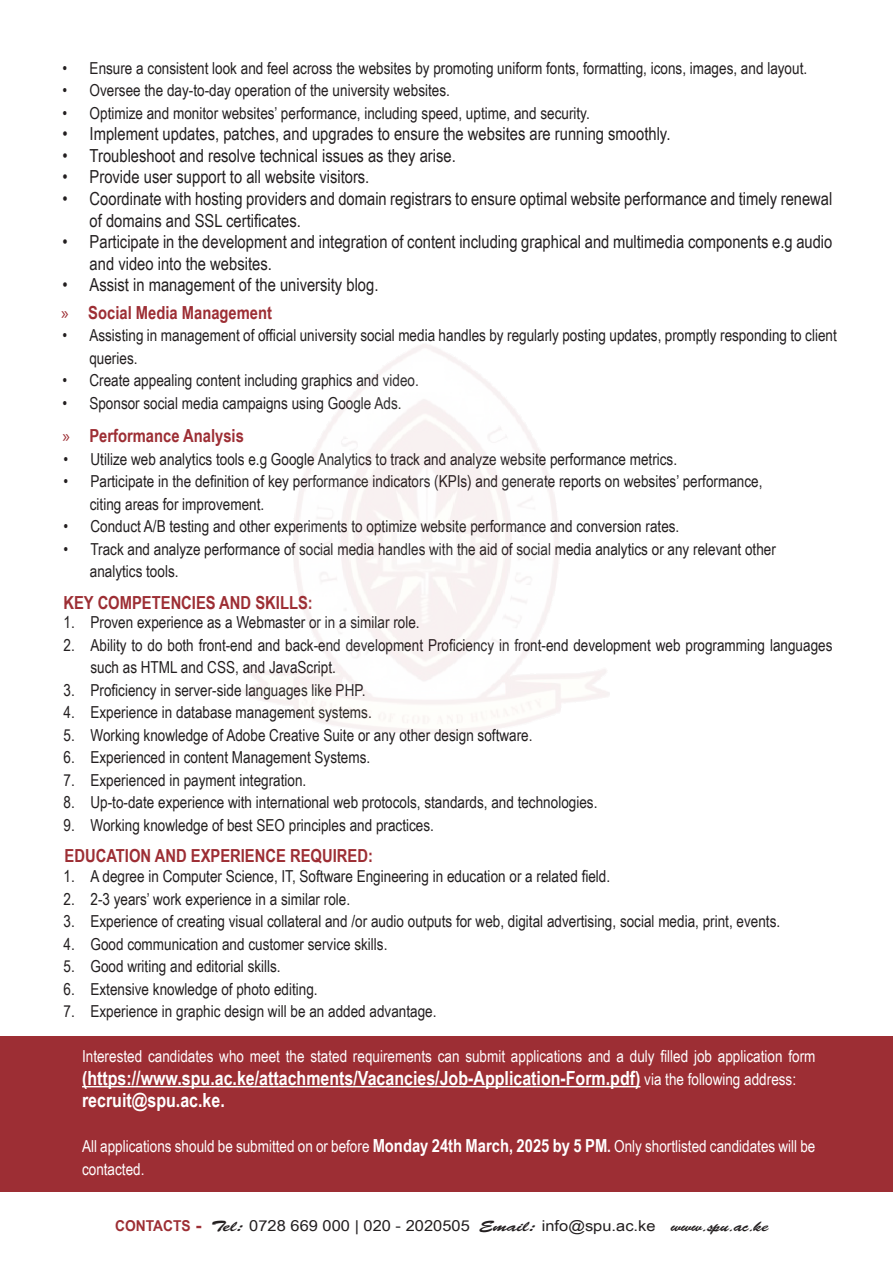
<style>
.page{position:relative;width:893px;height:1263px;background:#fff}
.page>*{position:absolute;margin:0;border:0;box-sizing:border-box;transform-origin:0 0}
.t1{font:700 19.5px "Arial Narrow";color:#fff}
.t2{font:18px/21.6px "Arial Narrow";color:#231f20}
.t3{font:700 18px "Arial Narrow";color:#9d2e34}
.t4{font:16.5px/22.5px "Arial Narrow";color:#231f20}
.t5{font:16.5px "Arial Narrow";color:#fff}
.t6{font:15px "Arial Narrow";color:#231f20;scale:1.34 1}
.s1{font-family:"Myriad Pro";font-weight:400}
.s2{font-weight:400;font-size:16.5px}
.s3{font-weight:700;font-size:18px}
.s4{font-weight:700}
.s5{font-weight:700;color:#9d2e34}
.s6{font-family:"Arial";font-weight:900;color:#9d2e34}
.s7{font-family:"Brush Script Std"}
.s8{font-family:"Brush Script Opti"}
</style>
<div class="page">
<div style="left:0;top:1036px;width:893px;height:156px;background:#9d2e34"></div>
<hr style="left:82px;top:1086px;width:558px;height:1px;background:#fff">
<p class="t4" style="left:63px;top:56px;width:746px">• Ensure a consistent look and feel across the websites by promoting uniform fonts, formatting, icons, images, and layout.</p>
<p class="t4" style="left:63px;top:78px;width:389px">• Oversee the day-to-day operation of the university websites.</p>
<p class="t4" style="left:63px;top:101px;width:529px">• Optimize and monitor websites’ performance, including speed, uptime, and security.</p>
<p class="t2" style="left:63px;top:122px;width:609px">• Implement updates, patches, and upgrades to ensure the websites are running smoothly.</p>
<p class="t2" style="left:63px;top:144px;width:395px">• Troubleshoot and resolve technical issues as they arise.</p>
<p class="t2" style="left:63px;top:166px;width:308px">• Provide user support to all website visitors.</p>
<p class="t2" style="left:90px;top:187px;width:744px;text-indent:-27px">• Coordinate with hosting providers and domain registrars to ensure optimal website performance and timely renewal of domains and SSL certificates.</p>
<p class="t2" style="left:90px;top:230px;width:744px;text-indent:-27px">• Participate in the development and integration of content including graphical and multimedia components e.g audio and video into the websites.</p>
<p class="t2" style="left:63px;top:274px;width:317px">• Assist in management of the university blog.</p>
<p class="t4" style="left:89px;top:324px;width:749px;text-indent:-27px">• Assisting in management of official university social media handles by regularly posting updates, promptly responding to client queries.</p>
<p class="t4" style="left:62px;top:369px;width:358px">• Create appealing content including graphics and video.</p>
<p class="t4" style="left:62px;top:391px;width:341px">• Sponsor social media campaigns using Google Ads.</p>
<p class="t3" style="left:61px;top:299px;width:212px"><span class="s1">»</span> Social Media Management</p>
<p class="t3" style="left:62px;top:422px;width:183px"><span class="s1">»</span> Performance Analysis</p>
<p class="t4" style="left:63px;top:447px;width:615px">• Utilize web analytics tools e.g Google Analytics to track and analyze website performance metrics.</p>
<p class="t4" style="left:63px;top:469px;width:700px">• Participate in the definition of key performance indicators (KPIs) and generate reports on websites’ performance,</p>
<p class="t4" style="left:90px;top:492px;width:176px">citing areas for improvement.</p>
<p class="t4" style="left:63px;top:514px;width:617px">• Conduct A/B testing and other experiments to optimize website performance and conversion rates.</p>
<p class="t4" style="left:63px;top:537px;width:714px">• Track and analyze performance of social media handles with the aid of social media analytics or any relevant other</p>
<p class="t4" style="left:90px;top:559px;width:90px">analytics tools.</p>
<p class="t3" style="left:63px;top:589px;width:251px">KEY COMPETENCIES AND SKILLS:</p>
<p class="t4" style="left:63px;top:610px;width:358px">1. Proven experience as a Webmaster or in a similar role.</p>
<p class="t4" style="left:90px;top:633px;width:743px;text-indent:-27px">2. Ability to do both front-end and back-end development Proficiency in front-end development web programming languages such as HTML and CSS, and JavaScript.</p>
<p class="t4" style="left:63px;top:678px;width:304px">3. Proficiency in server-side languages like PHP.</p>
<p class="t4" style="left:63px;top:700px;width:310px">4. Experience in database management systems.</p>
<p class="t4" style="left:63px;top:723px;width:471px">5. Working knowledge of Adobe Creative Suite or any other design software.</p>
<p class="t4" style="left:63px;top:745px;width:308px">6. Experienced in content Management Systems.</p>
<p class="t4" style="left:63px;top:768px;width:244px">7. Experienced in payment integration.</p>
<p class="t4" style="left:63px;top:790px;width:535px">8. Up-to-date experience with international web protocols, standards, and technologies.</p>
<p class="t4" style="left:63px;top:813px;width:372px">9. Working knowledge of best SEO principles and practices.</p>
<p class="t3" style="left:65px;top:842px;width:310px">EDUCATION AND EXPERIENCE REQUIRED:</p>
<p class="t4" style="left:63px;top:864px;width:548px">1. A degree in Computer Science, IT, Software Engineering in education or a related field.</p>
<p class="t4" style="left:63px;top:887px;width:288px">2. 2-3 years’ work experience in a similar role.</p>
<p class="t4" style="left:63px;top:909px;width:718px">3. Experience of creating visual collateral and /or audio outputs for web, digital advertising, social media, print, events.</p>
<p class="t4" style="left:63px;top:932px;width:326px">4. Good communication and customer service skills.</p>
<p class="t4" style="left:63px;top:954px;width:219px">5. Good writing and editorial skills.</p>
<p class="t4" style="left:63px;top:977px;width:256px">6. Extensive knowledge of photo editing.</p>
<p class="t4" style="left:63px;top:999px;width:374px">7. Experience in graphic design will be an added advantage.</p>
<p class="t5" style="left:82px;top:1044px;width:735px">Interested candidates who meet the stated requirements can submit applications and a duly filled job application form</p>
<p class="t1" style="left:82px;top:1063px;width:716px">(https://www.spu.ac.ke/attachments/Vacancies/Job-Application-Form.pdf) <span class="s2">via the following address:</span></p>
<p class="t1" style="left:82px;top:1085px;width:144px">recruit@spu.ac.ke.</p>
<p class="t5" style="left:82px;top:1134px;width:735px">All applications should be submitted on or before <span class="s3">Monday 24th March, 2025 by 5 PM</span><span class="s4">.</span> Only shortlisted candidates will be</p>
<p class="t5" style="left:82px;top:1157px;width:64px">contacted.</p>
<p class="t6" style="left:115px;top:1214px;width:488px"><span class="s5">CONTACTS</span> <span class="s6">-</span> <span class="s7">Tel:</span> 0728 669 000 | 020 - 2020505 <span class="s7">Email:</span> info@spu.ac.ke <span class="s8">www.spu.ac.ke</span></p>
</div>
